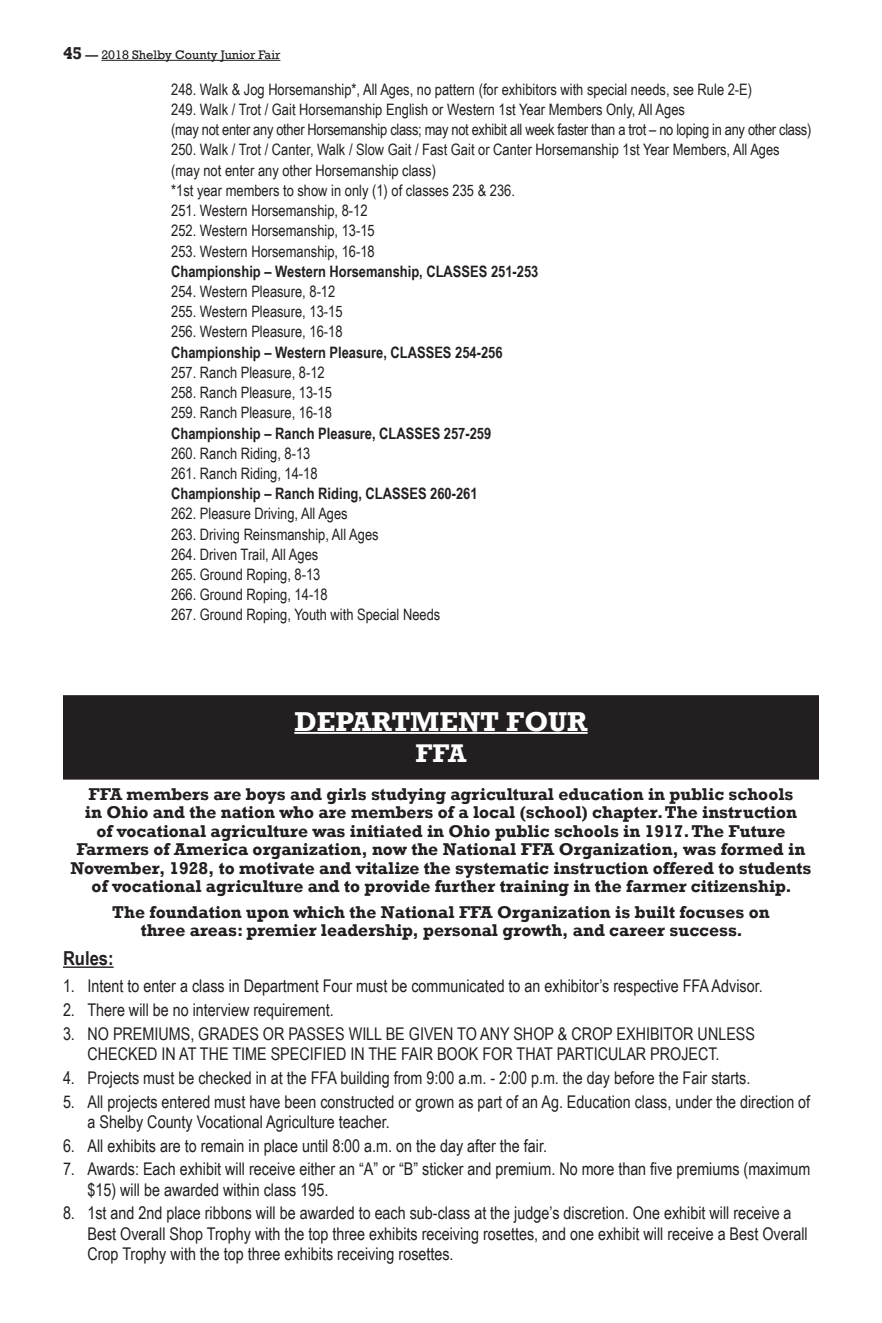
<style>
.page{position:relative;width:882px;height:1323px;background:#fff}
.page>*{position:absolute;margin:0;border:0;box-sizing:border-box;transform-origin:0 0}
.JRF-Body-Head{font:700 28px "Rockwell";color:#fff}
.JRF-Body-Head-2{font:700 26.25px "Rockwell";color:#fff}
.JFR-Rules{font:700 19.25px "Arial Narrow";color:#231f20;scale:1.05 1}
.t1{font:17.5px/20.3px "Arial Narrow";color:#231f20}
.JRF-Body-HeadLight{font:700 17.5px/18.6px "Rockwell";color:#231f20;text-align:center}
.JF-Cell-Left{font:15.75px "Arial Narrow";color:#231f20}
.JF-Cell-Left-2{font:700 15.75px "Arial Narrow";color:#231f20}
.JF-Cell-Left-3{font:15.75px "Arial Narrow";letter-spacing:-.02em;color:#231f20}
.t2{font:12.78px "Rockwell";color:#231f20}
.s1{font-weight:700;font-size:17.5px}
.s2{font-weight:700}
</style>
<div class="page">
<hr style="left:101px;top:60px;width:179px;height:1px;background:#231f20">
<div style="left:64px;top:696px;width:754px;height:83px;background:#231f20"></div>
<div style="left:63px;top:695px;width:756px;height:85px;border:2px solid #231f20"></div>
<hr style="left:294px;top:732px;width:294px;height:2px;background:#fff">
<hr style="left:63px;top:966px;width:51px;height:2px;background:#231f20">
<p class="t2" style="left:63px;top:48px;width:219px"><span class="s1">45</span> <span class="s2">—</span> 2018 Shelby County Junior Fair</p>
<p class="JF-Cell-Left" style="left:171px;top:78px;width:583px">248. Walk &amp; Jog Horsemanship*, All Ages, no pattern (for exhibitors with special needs, see Rule 2-E)</p>
<p class="JF-Cell-Left" style="left:171px;top:98px;width:515px">249. Walk / Trot / Gait Horsemanship English or Western 1st Year Members Only, All Ages</p>
<p class="JF-Cell-Left-3" style="left:171px;top:118px;width:642px">(may not enter any other Horsemanship class; may not exhibit all week faster than a trot – no loping in any other class)</p>
<p class="JF-Cell-Left" style="left:171px;top:138px;width:610px">250. Walk / Trot / Canter, Walk / Slow Gait / Fast Gait or Canter Horsemanship 1st Year Members, All Ages</p>
<p class="JF-Cell-Left" style="left:171px;top:159px;width:266px">(may not enter any other Horsemanship class)</p>
<p class="JF-Cell-Left" style="left:171px;top:179px;width:345px">*1st year members to show in only (1) of classes 235 &amp; 236.</p>
<p class="JF-Cell-Left" style="left:171px;top:199px;width:198px">251. Western Horsemanship, 8-12</p>
<p class="JF-Cell-Left" style="left:171px;top:219px;width:205px">252. Western Horsemanship, 13-15</p>
<p class="JF-Cell-Left" style="left:171px;top:239px;width:205px">253. Western Horsemanship, 16-18</p>
<p class="JF-Cell-Left-2" style="left:171px;top:259px;width:369px">Championship – Western Horsemanship, CLASSES 251-253</p>
<p class="JF-Cell-Left" style="left:171px;top:280px;width:166px">254. Western Pleasure, 8-12</p>
<p class="JF-Cell-Left" style="left:171px;top:300px;width:173px">255. Western Pleasure, 13-15</p>
<p class="JF-Cell-Left" style="left:171px;top:320px;width:173px">256. Western Pleasure, 16-18</p>
<p class="JF-Cell-Left-2" style="left:171px;top:340px;width:333px">Championship – Western Pleasure, CLASSES 254-256</p>
<p class="JF-Cell-Left" style="left:171px;top:361px;width:155px">257. Ranch Pleasure, 8-12</p>
<p class="JF-Cell-Left" style="left:171px;top:381px;width:162px">258. Ranch Pleasure, 13-15</p>
<p class="JF-Cell-Left" style="left:171px;top:401px;width:162px">259. Ranch Pleasure, 16-18</p>
<p class="JF-Cell-Left-2" style="left:171px;top:421px;width:322px">Championship – Ranch Pleasure, CLASSES 257-259</p>
<p class="JF-Cell-Left" style="left:171px;top:442px;width:141px">260. Ranch Riding, 8-13</p>
<p class="JF-Cell-Left" style="left:171px;top:462px;width:148px">261. Ranch Riding, 14-18</p>
<p class="JF-Cell-Left-2" style="left:171px;top:482px;width:308px">Championship – Ranch Riding, CLASSES 260-261</p>
<p class="JF-Cell-Left" style="left:171px;top:502px;width:178px">262. Pleasure Driving, All Ages</p>
<p class="JF-Cell-Left" style="left:171px;top:522px;width:209px">263. Driving Reinsmanship, All Ages</p>
<p class="JF-Cell-Left" style="left:171px;top:543px;width:149px">264. Driven Trail, All Ages</p>
<p class="JF-Cell-Left" style="left:171px;top:563px;width:151px">265. Ground Roping, 8-13</p>
<p class="JF-Cell-Left" style="left:171px;top:583px;width:158px">266. Ground Roping, 14-18</p>
<p class="JF-Cell-Left" style="left:171px;top:603px;width:271px">267. Ground Roping, Youth with Special Needs</p>
<p class="JRF-Body-Head" style="left:294px;top:704px;width:295px">DEPARTMENT FOUR</p>
<p class="JRF-Body-Head-2" style="left:416px;top:737px;width:52px">FFA</p>
<p class="JRF-Body-HeadLight" style="left:70px;top:784px;width:743px">FFA members are boys and girls studying agricultural education in public schools<br>in Ohio and the nation who are members of a local (school) chapter. The instruction<br>of vocational agriculture was initiated in Ohio public schools in 1917. The Future Farmers of America organization, now the National FFA Organization, was formed in November, 1928, to motivate and vitalize the systematic instruction offered to students of vocational agriculture and to provide further training in the farmer citizenship.</p>
<p class="JRF-Body-HeadLight" style="left:112px;top:903px;width:659px">The foundation upon which the National FFA Organization is built focuses on three areas: premier leadership, personal growth, and career success.</p>
<p class="JFR-Rules" style="left:63px;top:944px;width:50px">Rules:</p>
<p class="t1" style="left:63px;top:975px;width:701px">1. Intent to enter a class in Department Four must be communicated to an exhibitor’s respective FFA Advisor.</p>
<p class="t1" style="left:63px;top:999px;width:272px">2. There will be no interview requirement.</p>
<p class="t1" style="left:88px;top:1023px;width:669px;text-indent:-24px">3. NO PREMIUMS, GRADES OR PASSES WILL BE GIVEN TO ANY SHOP &amp; CROP EXHIBITOR UNLESS<br>CHECKED IN AT THE TIME SPECIFIED IN THE FAIR BOOK FOR THAT PARTICULAR PROJECT.</p>
<p class="t1" style="left:63px;top:1067px;width:689px">4. Projects must be checked in at the FFA building from 9:00 a.m. - 2:00 p.m. the day before the Fair starts.</p>
<p class="t1" style="left:88px;top:1091px;width:724px;text-indent:-24px">5. All projects entered must have been constructed or grown as part of an Ag. Education class, under the direction of a Shelby County Vocational Agriculture teacher.</p>
<p class="t1" style="left:63px;top:1135px;width:486px">6. All exhibits are to remain in place until 8:00 a.m. on the day after the fair.</p>
<p class="t1" style="left:88px;top:1159px;width:725px;text-indent:-24px">7. Awards: Each exhibit will receive either an “A” or “B” sticker and premium. No more than five premiums (maximum $15) will be awarded within class 195.</p>
<p class="t1" style="left:88px;top:1203px;width:722px;text-indent:-24px">8. 1st and 2nd place ribbons will be awarded to each sub-class at the judge’s discretion. One exhibit will receive a<br>Best Overall Shop Trophy with the top three exhibits receiving rosettes, and one exhibit will receive a Best Overall<br>Crop Trophy with the top three exhibits receiving rosettes.</p>
</div>
